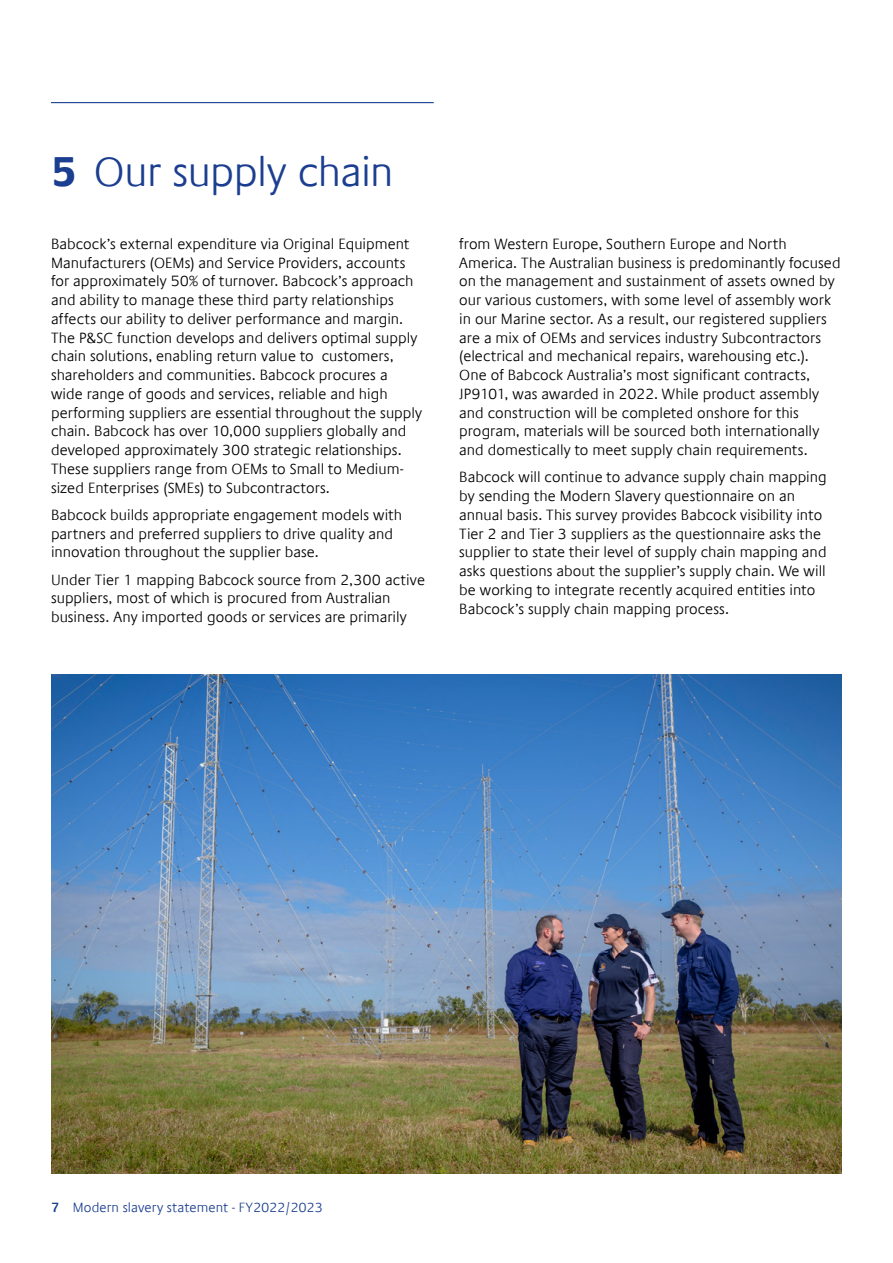
<style>
.page{position:relative;width:893px;height:1263px;background:#fff}
.page>*{position:absolute;margin:0;border:0;box-sizing:border-box;transform-origin:0 0}
.t1{font:300 42px "Praxis Com";letter-spacing:-.015em;color:#1b3e90}
.t2{font:300 15px/18.8px "Praxis Com";letter-spacing:.005em;color:#000}
.t3{font:300 13.5px "Praxis Com";letter-spacing:.005em;color:#1b3e90}
.s1{font-weight:700}
.s2{font-weight:600}
</style>
<div class="page">
<img style="left:51px;top:675px;width:791px;height:499px">
<hr style="left:51px;top:102px;width:383px;height:1px;background:#1b3e90">
<h1 class="t1" style="left:51px;top:147px;width:344px"><span class="s1">5</span> Our supply chain</h1>
<p class="t2" style="left:51px;top:235px;width:373px">Babcock’s external expenditure via Original Equipment Manufacturers (OEMs) and Service Providers, accounts for approximately 50% of turnover. Babcock’s approach and ability to manage these third party relationships affects our ability to deliver performance and margin.<br>The P&amp;SC function develops and delivers optimal supply chain solutions, enabling return value to customers, shareholders and communities. Babcock procures a wide range of goods and services, reliable and high performing suppliers are essential throughout the supply chain. Babcock has over 10,000 suppliers globally and developed approximately 300 strategic relationships.<br>These suppliers range from OEMs to Small to Medium&shy;sized Enterprises (SMEs) to Subcontractors.</p>
<p class="t2" style="left:51px;top:506px;width:353px">Babcock builds appropriate engagement models with partners and preferred suppliers to drive quality and innovation throughout the supplier base.</p>
<p class="t2" style="left:51px;top:570px;width:375px">Under Tier 1 mapping Babcock source from 2,300 active suppliers, most of which is procured from Australian business. Any imported goods or services are primarily</p>
<p class="t2" style="left:459px;top:235px;width:383px">from Western Europe, Southern Europe and North America. The Australian business is predominantly focused on the management and sustainment of assets owned by our various customers, with some level of assembly work in our Marine sector. As a result, our registered suppliers are a mix of OEMs and services industry Subcontractors (electrical and mechanical repairs, warehousing etc.).<br>One of Babcock Australia’s most significant contracts, JP9101, was awarded in 2022. While product assembly and construction will be completed onshore for this program, materials will be sourced both internationally and domestically to meet supply chain requirements.</p>
<p class="t2" style="left:459px;top:468px;width:369px">Babcock will continue to advance supply chain mapping by sending the Modern Slavery questionnaire on an annual basis. This survey provides Babcock visibility into Tier 2 and Tier 3 suppliers as the questionnaire asks the supplier to state their level of supply chain mapping and asks questions about the supplier’s supply chain. We will be working to integrate recently acquired entities into Babcock’s supply chain mapping process.</p>
<p class="t3" style="left:51px;top:1199px;width:273px"><span class="s2">7</span> Modern slavery statement - FY2022/2023</p>
</div>
